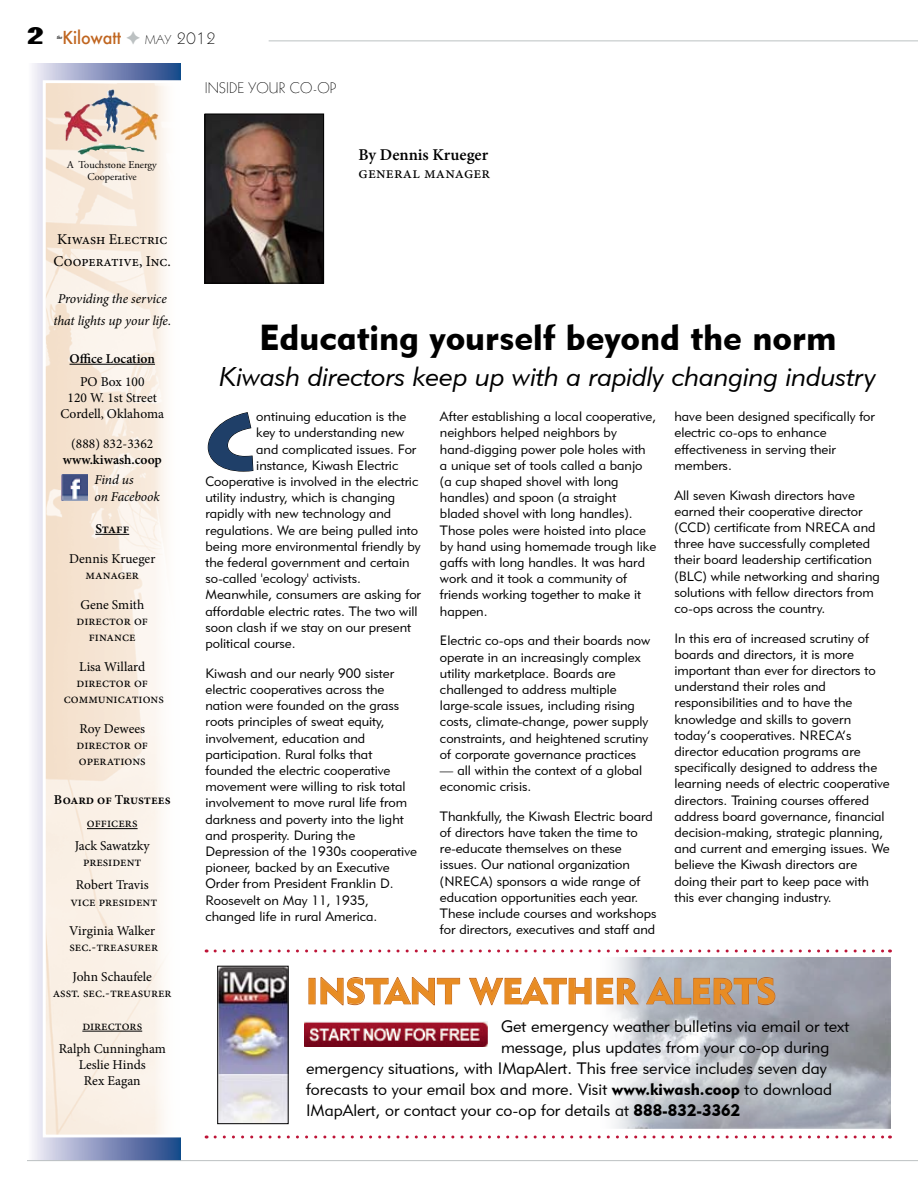
<style>
.page{position:relative;width:918px;height:1188px;background:#fff}
.page>*{position:absolute;margin:0;border:0;box-sizing:border-box;transform-origin:0 0}
.t1{font:900 78.75px "Lithos Pro";color:#1f3f68}
.t2{font:36px "Geometric 415 BT Black A";color:#000}
.t3{font:36px "Geometric 415 BT Black A";color:#e88c23}
.t4{font:27px "Geometric 415 BT Lite Italic A";color:#000}
.t5{font:24px "Geometric";color:#000}
.t6{font:18px "Geometric 231 BT Light C";color:#000}
.t7{font:500 17.55px "Futura";color:#c0651f;scale:.92 1}
.t8{font:16.5px "Geometric 415 BT Lite A";color:#000}
.t9{font:600 16.5px "Minion Pro";color:#000}
.t10{font:16.5px "Minion Pro";letter-spacing:.01em;color:#000}
.t11{font:15px/21.6px "Minion Pro";color:#000}
.t12{font:15px "Geometric 231 BT Light C";color:#000}
.t13{font:13.5px/16.2px "Geometric 415 BT Lite A";color:#000}
.t14{font:13.5px/16.2px "Minion Pro";color:#000;text-align:center}
.t15{font:italic 13.5px/21.6px "Minion Pro";letter-spacing:-.01em;color:#000;text-align:center}
.t16{font:600 13.5px "Minion Pro";color:#000}
.t17{font:10.5px/12.6px "Adobe Garamond Pro";color:#000;text-align:center}
.t18{font:italic 700 condensed 5.1px "Minion Pro";color:#000;scale:.92 1}
.s1{font-size:12.6px}
.s2{font-family:"Geometric 415 BT Black A"}
</style>
<div class="page">
<div style="left:27px;top:63px;width:154px;height:1098px;background:linear-gradient(to right,#f8f0fa,#224589)"></div>
<div style="left:43px;top:80px;width:147px;height:1057px;background:#fff"></div>
<img style="left:47px;top:85px;width:119px;height:1048px">
<div style="left:44px;top:82px;width:137px;height:1054px;border:2px solid #fff"></div>
<hr style="left:269px;top:40px;width:649px;height:1px;background:#bcc1c2">
<hr style="left:27px;top:1160px;width:891px;height:1px;background:#bcc1c2">
<img style="left:207px;top:116px;width:115px;height:166px">
<div style="left:205px;top:114px;width:119px;height:170px;border:1px solid #000"></div>
<hr style="left:70px;top:364px;width:85px;height:1px;background:#000">
<hr style="left:95px;top:534px;width:34px;height:1px;background:#000">
<hr style="left:87px;top:828px;width:51px;height:1px;background:#000">
<hr style="left:82px;top:1031px;width:60px;height:1px;background:#000">
<img style="left:64px;top:90px;width:47px;height:52px">
<img style="left:62px;top:474px;width:26px;height:26px">
<svg style="left:208px;top:412px;width:46px;height:60px"></svg>
<svg style="left:215px;top:950px;width:675px;height:2px"></svg>
<img style="left:612px;top:957px;width:279px;height:171px">
<svg style="left:320px;top:977px;width:140px;height:29px"></svg>
<svg style="left:469px;top:977px;width:170px;height:29px"></svg>
<svg style="left:646px;top:977px;width:130px;height:28px;background:#aea39f"></svg>
<svg style="left:215px;top:1136px;width:675px;height:2px"></svg>
<img style="left:304px;top:1022px;width:183px;height:25px">
<img style="left:220px;top:968px;width:66px;height:154px">
<div style="left:218px;top:966px;width:70px;height:158px;border:1px solid #000"></div>
<h3 class="t5" style="left:27px;top:25px;width:18px">2</h3>
<p class="t18" style="left:57px;top:34px;width:8px">the</p>
<p class="t7" style="left:62px;top:26px;width:65px">Kilowatt</p>
<h3 class="t6" style="left:145px;top:27px;width:73px"><span class="s1">may</span> 2012</h3>
<p class="t12" style="left:205px;top:78px;width:133px">I NSI DE YOUR CO-OP</p>
<p class="t17" style="left:67px;top:158px;width:91px">A Touchstone Energy<br>Cooperative</p>
<p class="t9" style="left:359px;top:144px;width:131px">By Dennis Krueger</p>
<p class="t10" style="left:359px;top:162px;width:133px">general manager</p>
<p class="t11" style="left:54px;top:229px;width:119px">Kiwash Electric<br>Cooperative, Inc.</p>
<p class="t15" style="left:53px;top:288px;width:119px">Providing the service that lights up your life.</p>
<p class="t16" style="left:70px;top:349px;width:87px">Office Location</p>
<p class="t14" style="left:60px;top:373px;width:105px">PO Box 100<br>120 W. 1st Street<br>Cordell, Oklahoma</p>
<p class="t14" style="left:71px;top:436px;width:84px">(888) 832-3362</p>
<p class="t16" style="left:63px;top:450px;width:101px">www.kiwash.coop</p>
<p class="t15" style="left:95px;top:472px;width:67px;line-height:16.2px;text-align:left">Find us<br>on Facebook</p>
<p class="t16" style="left:95px;top:519px;width:35px">Staff</p>
<p class="t14" style="left:69px;top:550px;width:88px">Dennis Krueger manager</p>
<p class="t14" style="left:77px;top:596px;width:73px">Gene Smith director of finance</p>
<p class="t14" style="left:64px;top:658px;width:102px">Lisa Willard director of communications</p>
<p class="t14" style="left:77px;top:720px;width:73px;text-align:left">Roy Dewees director of operations</p>
<p class="t16" style="left:54px;top:791px;width:118px">Board of Trustees</p>
<p class="t14" style="left:75px;top:812px;width:76px;line-height:23px">officers<br>Jack Sawatzky</p>
<p class="t14" style="left:76px;top:851px;width:75px;line-height:23px">president<br>Robert Travis</p>
<p class="t14" style="left:70px;top:893px;width:88px">vice president</p>
<p class="t14" style="left:69px;top:923px;width:90px;text-align:left">Virginia Walker sec.-treasurer</p>
<p class="t14" style="left:53px;top:969px;width:121px">John Schaufele<br>asst. sec.-treasurer</p>
<p class="t14" style="left:59px;top:1014px;width:109px;line-height:23px">directors<br>Ralph Cunningham</p>
<p class="t14" style="left:79px;top:1057px;width:68px">Leslie Hinds<br>Rex Eagan</p>
<h2 class="t2" style="left:259px;top:315px;width:579px">Educating yourself beyond the norm</h2>
<h3 class="t4" style="left:219px;top:360px;width:659px">Kiwash directors keep up with a rapidly changing industry</h3>
<h1 class="t1" style="left:206px;top:393px;width:52px">C</h1>
<p class="t13" style="left:256px;top:408px;width:152px">ontinuing education is the</p>
<p class="t13" style="left:256px;top:424px;width:150px">key to understanding new</p>
<p class="t13" style="left:256px;top:441px;width:161px">and complicated issues. For</p>
<p class="t13" style="left:256px;top:457px;width:144px">instance, Kiwash E lectric</p>
<p class="t13" style="left:205px;top:473px;width:214px">Cooperative is involved in the electric</p>
<p class="t13" style="left:205px;top:489px;width:191px">utility industry, which is changing</p>
<p class="t13" style="left:205px;top:505px;width:187px">rapidly with new technology and</p>
<p class="t13" style="left:205px;top:522px;width:214px">regulations. We are being pulled into</p>
<p class="t13" style="left:205px;top:538px;width:217px">being more environmental friendly by</p>
<p class="t13" style="left:205px;top:554px;width:206px">the federal government and certain</p>
<p class="t13" style="left:205px;top:570px;width:157px">so-called 'ecology' activists.</p>
<p class="t13" style="left:205px;top:586px;width:217px">Meanwhile, consumers are asking for</p>
<p class="t13" style="left:205px;top:603px;width:214px">affordable electric rates. The two will</p>
<p class="t13" style="left:205px;top:619px;width:207px">soon clash if we stay on our present</p>
<p class="t13" style="left:205px;top:635px;width:92px">political course.</p>
<p class="t13" style="left:205px;top:665px;width:213px">Kiwash and our nearly 900 sister electric cooperatives across the nation were founded on the grass roots principles of sweat equity, involvement, education and participation. Rural folks that founded the electric cooperative movement were willing to risk total involvement to move rural life from darkness and poverty into the light and prosperity. During the<br>Depression of the 1930s cooperative pioneer, backed by an Executive<br>Order from President Franklin D.<br>Roosevelt on May 11, 1935, changed life in rural America.</p>
<p class="t13" style="left:440px;top:408px;width:218px">After establishing a local cooperative, neighbors helped neighbors by hand-digging power pole holes with a unique set of tools called a banjo (a cup shaped shovel with long handles) and spoon (a straight bladed shovel with long handles).<br>Those poles were hoisted into place by hand using homemade trough like gaffs with long handles. It was hard work and it took a community of friends working together to make it happen.</p>
<p class="t13" style="left:440px;top:632px;width:212px">E lectric co-ops and their boards now operate in an increasingly complex utility marketplace. Boards are challenged to address multiple large-scale issues, including rising costs, climate-change, power supply constraints, and heightened scrutiny of corporate governance practices</p>
<p class="t13" style="left:440px;top:762px;width:204px">— all within the context of a global economic crisis.</p>
<p class="t13" style="left:440px;top:808px;width:218px">Thankfully, the Kiwash E lectric board of directors have taken the time to re-educate themselves on these issues. Our national organization<br>(N RECA) sponsors a wide range of education opportunities each year.<br>These include courses and workshops for directors, executives and staff and</p>
<p class="t13" style="left:674px;top:408px;width:202px">have been designed specifically for electric co-ops to enhance effectiveness in serving their members.</p>
<p class="t13" style="left:674px;top:487px;width:207px">All seven Kiwash directors have earned their cooperative director (CCD) certificate from NRECA and three have successfully completed their board leadership certification (BLC) while networking and sharing solutions with fellow directors from co-ops across the country.</p>
<p class="t13" style="left:674px;top:630px;width:217px">In this era of increased scrutiny of boards and directors, it is more important than ever for directors to understand their roles and responsibilities and to have the knowledge and skills to govern today’s cooperatives. N RECA’s director education programs are specifically designed to address the learning needs of electric cooperative directors. Training courses offered address board governance, financial decision-making, strategic planning, and current and emerging issues. We believe the Kiwash directors are doing their part to keep pace with this ever changing industry.</p>
<h2 class="t3" style="left:306px;top:969px;width:472px">Instant weathe r alerts</h2>
<p class="t8" style="left:501px;top:1016px;width:350px">Get emergency weather bulletins via email or text</p>
<p class="t8" style="left:501px;top:1037px;width:330px">message, plus updates from your co-op during</p>
<p class="t8" style="left:306px;top:1058px;width:522px">emergency situations, with IMapAlert. This free service includes seven day</p>
<p class="t8" style="left:306px;top:1079px;width:528px">forecasts to your email box and more. Visit <span class="s2">www.kiwash.coop</span> to download</p>
<p class="t8" style="left:306px;top:1100px;width:436px">IMapAlert, or contact your co-op for details at <span class="s2">888-832-3362</span></p>
</div>
